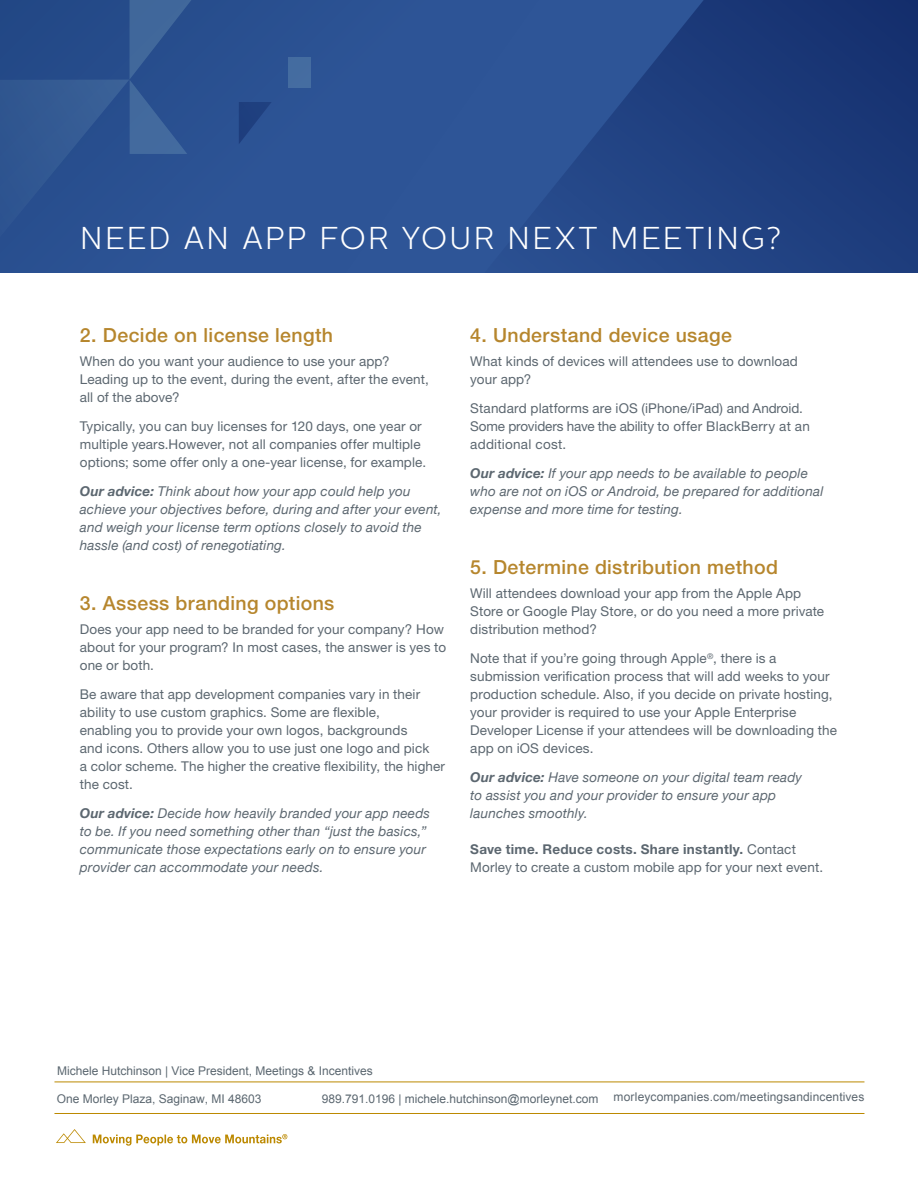
<style>
.page{position:relative;width:918px;height:1188px;background:#fff}
.page>*{position:absolute;margin:0;border:0;box-sizing:border-box;transform-origin:0 0}
.t1{font:300 31.5px "Centrale Sans";letter-spacing:.06em;color:#fff}
.t2{font:500 19.5px "Helvetica Neue LT Std";letter-spacing:.02em;color:#b6862d}
.t3{font:13.5px/18px "Helvetica Neue LT Std";letter-spacing:.01em;color:#5c6770}
.t4{font:italic 13.5px/18px "Helvetica Neue";letter-spacing:.01em;color:#5c6770}
.t5{font:12px "Arial";color:#5b6770}
.t6{font:12px "Arial";letter-spacing:.01em;color:#5c6770}
.s1{font-weight:700}
</style>
<div class="page">
<div style="left:0;top:0;width:395px;height:273px;background:#2d5496"></div>
<div style="left:288px;top:57px;width:23px;height:30px;background:#456ca1"></div>
<svg style="left:395px;top:0;width:523px;height:273px;background:#244687"></svg>
<svg style="left:0;top:0;width:304px;height:252px;background:#2c5290"></svg>
<svg style="left:93px;top:1134px;width:194px;height:12px"></svg>
<svg style="left:56px;top:1129px;width:30px;height:14px"></svg>
<hr style="left:54px;top:1113px;width:810px;height:1px;background:#bc8900">
<hr style="left:54px;top:1082px;width:810px;height:1px;background:#bc8900">
<h1 class="t1" style="left:80px;top:220px;width:703px">NEED AN APP FOR YOUR NEXT MEETING?</h1>
<h2 class="t2" style="left:80px;top:323px;width:255px">2. Decide on license length</h2>
<p class="t3" style="left:80px;top:352px;width:350px">When do you want your audience to use your app?<br>Leading up to the event, during the event, after the event, all of the above?</p>
<p class="t3" style="left:80px;top:417px;width:348px">Typically, you can buy licenses for 120 days, one year or multiple years.However, not all companies offer multiple options; some offer only a one-year license, for example.</p>
<p class="t4" style="left:80px;top:483px;width:363px"><span class="s1">Our advice:</span> Think about how your app could help you achieve your objectives before, during and after your event, and weigh your license term options closely to avoid the hassle (and cost) of renegotiating.</p>
<h2 class="t2" style="left:80px;top:591px;width:256px">3. Assess branding options</h2>
<p class="t3" style="left:80px;top:620px;width:368px">Does your app need to be branded for your company? How about for your program? In most cases, the answer is yes to one or both.</p>
<p class="t3" style="left:80px;top:685px;width:367px">Be aware that app development companies vary in their ability to use custom graphics. Some are flexible,<br>enabling you to provide your own logos, backgrounds<br>and icons. Others allow you to use just one logo and pick<br>a color scheme. The higher the creative flexibility, the higher the cost.</p>
<p class="t4" style="left:80px;top:805px;width:352px"><span class="s1">Our advice:</span> Decide how heavily branded your app needs to be. If you need something other than “just the basics,” communicate those expectations early on to ensure your provider can accommodate your needs.</p>
<h2 class="t2" style="left:470px;top:323px;width:263px">4. Understand device usage</h2>
<p class="t3" style="left:470px;top:352px;width:329px">What kinds of devices will attendees use to download your app?</p>
<p class="t3" style="left:470px;top:399px;width:341px">Standard platforms are iOS (iPhone/iPad) and Android.<br>Some providers have the ability to offer BlackBerry at an additional cost.</p>
<p class="t4" style="left:470px;top:465px;width:355px"><span class="s1">Our advice:</span> If your app needs to be available to people who are not on iOS or Android, be prepared for additional expense and more time for testing.</p>
<h2 class="t2" style="left:470px;top:555px;width:309px">5. Determine distribution method</h2>
<p class="t3" style="left:470px;top:584px;width:355px">Will attendees download your app from the Apple App<br>Store or Google Play Store, or do you need a more private distribution method?</p>
<p class="t3" style="left:470px;top:649px;width:368px">Note that if you’re going through Apple<sup>®</sup>, there is a submission verification process that will add weeks to your production schedule. Also, if you decide on private hosting, your provider is required to use your Apple Enterprise Developer License if your attendees will be downloading the app on iOS devices.</p>
<p class="t4" style="left:470px;top:769px;width:333px"><span class="s1">Our advice:</span> Have someone on your digital team ready to assist you and your provider to ensure your app launches smoothly.</p>
<p class="t3" style="left:470px;top:840px;width:354px"><span class="s1">Save time. Reduce costs. Share instantly.</span> Contact<br>Morley to create a custom mobile app for your next event.</p>
<p class="t5" style="left:57px;top:1063px;width:317px">Michele Hutchinson | Vice President, Meetings &amp; Incentives</p>
<p class="t5" style="left:322px;top:1091px;width:278px">989.791.0196 | michele.hutchinson@morleynet.com</p>
<p class="t5" style="left:57px;top:1091px;width:206px">One Morley Plaza, Saginaw, MI 48603</p>
<p class="t6" style="left:614px;top:1089px;width:252px">morleycompanies.com/meetingsandincentives</p>
</div>
